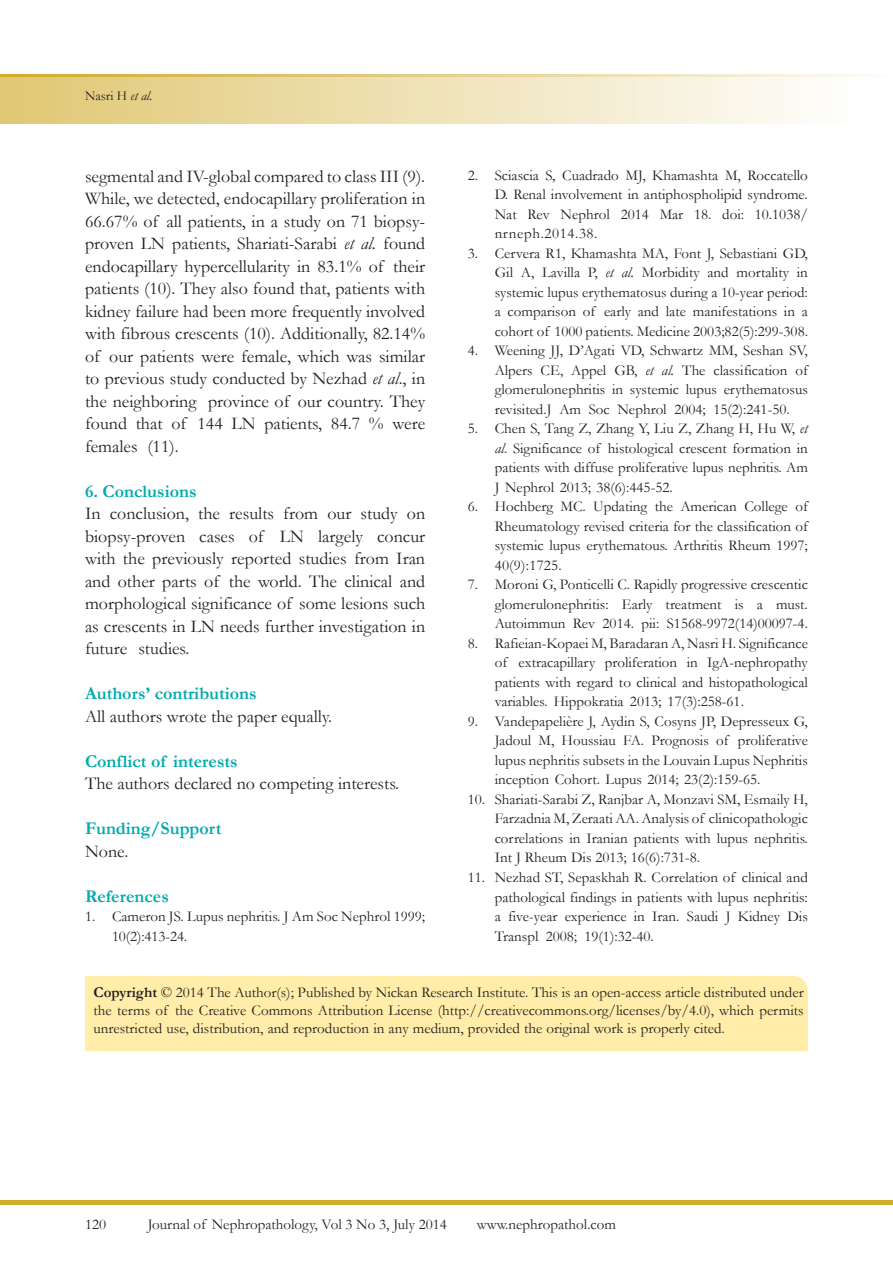
<style>
.page{position:relative;width:893px;height:1263px;background:#fff}
.page>*{position:absolute;margin:0;border:0;box-sizing:border-box;transform-origin:0 0}
.t1{font:18px/22.5px "Garamond";color:#231f20;text-align:justify}
.List_Paragraph{font:700 18px "Garamond";color:#00aaad}
.t2{font:15px/19.5px "Garamond";color:#231f20;text-align:justify}
.t3{font:13.5px "Garamond";color:#231f20}
.s1{font-style:italic}
.s2{font-weight:700}
</style>
<div class="page">
<div style="left:0;top:77px;width:893px;height:46px;background:linear-gradient(to right,#e0c773,#fff)"></div>
<hr style="left:0;top:1200px;width:893px;height:4px;background:#d1ab2a">
<hr style="left:892px;top:77px;width:1px;height:46px;background:#d1ab2a">
<svg style="left:0;top:75px;width:862px;height:2px;background:#e5cf8b"></svg>
<div style="left:85px;top:976px;width:723px;height:75px;background:#ffeda9"></div>
<p class="t3" style="left:85px;top:87px;width:69px">Nasri H <span class="s1">et al.</span></p>
<p class="t1" style="left:85px;top:164px;width:342px">segmental and IV-global compared to class III (9).<br>While, we detected, endocapillary proliferation in 66.67% of all patients, in a study on 71 biopsy&shy;proven LN patients, Shariati-Sarabi <span class="s1">et al.</span> found endocapillary hypercellularity in 83.1% of their patients (10). They also found that, patients with kidney failure had been more frequently involved with fibrous crescents (10). Additionally, 82.14% of our patients were female, which was similar to previous study conducted by Nezhad <span class="s1">et al</span>., in the neighboring province of our country. They found that of 144 LN patients, 84.7 % were females (11).</p>
<p class="List_Paragraph" style="left:85px;top:479px;width:113px">6. Conclusions</p>
<p class="t1" style="left:85px;top:502px;width:342px">In conclusion, the results from our study on biopsy-proven cases of LN largely concur with the previously reported studies from Iran and other parts of the world. The clinical and morphological significance of some lesions such as crescents in LN needs further investigation in future studies.</p>
<p class="List_Paragraph" style="left:85px;top:681px;width:173px">Authors’ contributions</p>
<p class="t1" style="left:85px;top:704px;width:248px">All authors wrote the paper equally.</p>
<p class="List_Paragraph" style="left:85px;top:749px;width:154px">Conflict of interests</p>
<p class="t1" style="left:85px;top:772px;width:316px">The authors declared no competing interests.</p>
<p class="List_Paragraph" style="left:85px;top:816px;width:138px">Funding/Support</p>
<p class="t1" style="left:85px;top:839px;width:45px">None.</p>
<p class="List_Paragraph" style="left:85px;top:884px;width:85px">References</p>
<p class="t2" style="left:112px;top:907px;width:315px;text-indent:-27px">1. Cameron JS. Lupus nephritis. J Am Soc Nephrol 1999;<br>10(2):413-24.</p>
<p class="t2" style="left:495px;top:165px;width:315px;text-indent:-27px">2. Sciascia S, Cuadrado MJ, Khamashta M, Roccatello D. Renal involvement in antiphospholipid syndrome.<br>Nat Rev Nephrol 2014 Mar 18. doi: 10.1038/ nrneph.2014.38.</p>
<p class="t2" style="left:495px;top:243px;width:315px;text-indent:-27px">3. Cervera R1, Khamashta MA, Font J, Sebastiani GD, Gil A, Lavilla P, <span class="s1">et al.</span> Morbidity and mortality in systemic lupus erythematosus during a 10-year period: a comparison of early and late manifestations in a cohort of 1000 patients. Medicine 2003;82(5):299-308.</p>
<p class="t2" style="left:495px;top:341px;width:315px;text-indent:-27px">4. Weening JJ, D’Agati VD, Schwartz MM, Seshan SV, Alpers CE, Appel GB, <span class="s1">et al.</span> The classification of glomerulonephritis in systemic lupus erythematosus revisited.J Am Soc Nephrol 2004; 15(2):241-50.</p>
<p class="t2" style="left:495px;top:419px;width:315px;text-indent:-27px">5. Chen S, Tang Z, Zhang Y, Liu Z, Zhang H, Hu W, <span class="s1">et al</span>. Significance of histological crescent formation in patients with diffuse proliferative lupus nephritis. Am J Nephrol 2013; 38(6):445-52.</p>
<p class="t2" style="left:495px;top:497px;width:315px;text-indent:-27px">6. Hochberg MC. Updating the American College of Rheumatology revised criteria for the classification of systemic lupus erythematous. Arthritis Rheum 1997; 40(9):1725.</p>
<p class="t2" style="left:495px;top:575px;width:315px;text-indent:-27px">7. Moroni G, Ponticelli C. Rapidly progressive crescentic glomerulonephritis: Early treatment is a must.<br>Autoimmun Rev 2014. pii: S1568-9972(14)00097-4.</p>
<p class="t2" style="left:495px;top:633px;width:315px;text-indent:-27px">8. Rafieian-Kopaei M, Baradaran A, Nasri H. Significance of extracapillary proliferation in IgA-nephropathy patients with regard to clinical and histopathological variables. Hippokratia 2013; 17(3):258-61.</p>
<p class="t2" style="left:495px;top:711px;width:315px;text-indent:-27px">9. Vandepapelière J, Aydin S, Cosyns JP, Depresseux G, Jadoul M, Houssiau FA. Prognosis of proliferative lupus nephritis subsets in the Louvain Lupus Nephritis inception Cohort. Lupus 2014; 23(2):159-65.</p>
<p class="t2" style="left:495px;top:789px;width:315px;text-indent:-27px">10. Shariati-Sarabi Z, Ranjbar A, Monzavi SM, Esmaily H, Farzadnia M, Zeraati AA. Analysis of clinicopathologic correlations in Iranian patients with lupus nephritis.<br>Int J Rheum Dis 2013; 16(6):731-8.</p>
<p class="t2" style="left:495px;top:867px;width:315px;text-indent:-27px">11. Nezhad ST, Sepaskhah R. Correlation of clinical and pathological findings in patients with lupus nephritis: a five-year experience in Iran. Saudi J Kidney Dis Transpl 2008; 19(1):32-40.</p>
<p class="t2" style="left:94px;top:983px;width:712px;line-height:18px"><span class="s2">Copyright</span> © 2014 The Author(s); Published by Nickan Research Institute. This is an open-access article distributed under the terms of the Creative Commons Attribution License (http://creativecommons.org/licenses/by/4.0), which permits unrestricted use, distribution, and reproduction in any medium, provided the original work is properly cited.</p>
<p class="t2" style="left:85px;top:1214px;width:23px">120</p>
<p class="t2" style="left:148px;top:1214px;width:301px">Journal of Nephropathology, Vol 3 No 3, July 2014</p>
<p class="t2" style="left:477px;top:1214px;width:141px">www.nephropathol.com</p>
</div>
